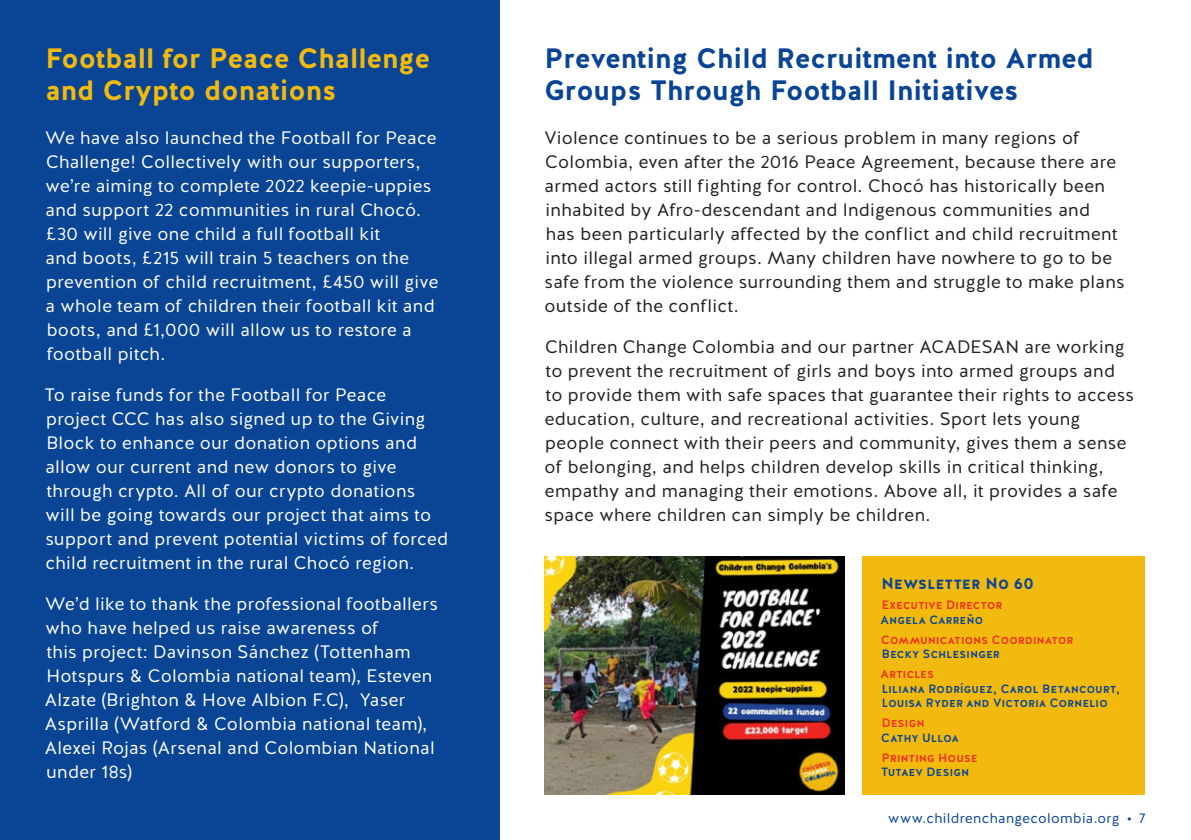
<style>
.page{position:relative;width:1191px;height:840px;background:#fff}
.page>*{position:absolute;margin:0;border:0;box-sizing:border-box;transform-origin:0 0}
.t1{font:700 28px/32px "Halis R";color:#094594}
.t2{font:700 28px/32px "Halis R";color:#f2b90f}
.t3{font:18px/24px "Halis R";letter-spacing:.015em;color:#fff}
.t4{font:18px/24px "Halis R";letter-spacing:.02em;color:#231f20}
.t5{font:600 16px "Halis R";letter-spacing:.025em;color:#094594}
.t6{font:14px "Halis R";letter-spacing:.025em;color:#094594}
.t7{font:12px/14.4px "Halis R S Medium";letter-spacing:.035em;color:#094594}
.t8{font:12px "Halis R S Medium";letter-spacing:.035em;color:#ee2e22}
</style>
<div class="page">
<div style="left:862px;top:556px;width:282px;height:238px;background:#f2b90f"></div>
<div style="left:0;top:0;width:499px;height:839px;background:#094594"></div>
<img style="left:544px;top:556px;width:300px;height:238px">
<h1 class="t2" style="left:45px;top:44px;width:386px">Football for Peace Challenge and Crypto donations</h1>
<p class="t3" style="left:45px;top:127px;width:394px">We have also launched the Football for Peace Challenge! Collectively with our supporters, we’re aiming to complete 2022 keepie-uppies and support 22 communities in rural Chocó. £30 will give one child a full football kit<br>and boots, £215 will train 5 teachers on the prevention of child recruitment, £450 will give a whole team of children their football kit and boots, and £1,000 will allow us to restore a football pitch.</p>
<p class="t3" style="left:44px;top:385px;width:405px">To raise funds for the Football for Peace project CCC has also signed up to the Giving Block to enhance our donation options and allow our current and new donors to give through crypto. All of our crypto donations<br>will be going towards our project that aims to support and prevent potential victims of forced child recruitment in the rural Chocó region.</p>
<p class="t3" style="left:45px;top:594px;width:394px">We’d like to thank the professional footballers who have helped us raise awareness of<br>this project: Davinson Sánchez (Tottenham Hotspurs &amp; Colombia national team), Esteven Alzate (Brighton &amp; Hove Albion F.C), Yaser Asprilla (Watford &amp; Colombia national team), Alexei Rojas (Arsenal and Colombian National under 18s)</p>
<h1 class="t1" style="left:544px;top:44px;width:551px">Preventing Child Recruitment into Armed<br>Groups Through Football Initiatives</h1>
<p class="t4" style="left:544px;top:128px;width:582px">Violence continues to be a serious problem in many regions of Colombia, even after the 2016 Peace Agreement, because there are armed actors still fighting for control. Chocó has historically been inhabited by Afro-descendant and Indigenous communities and<br>has been particularly affected by the conflict and child recruitment into illegal armed groups. Many children have nowhere to go to be safe from the violence surrounding them and struggle to make plans outside of the conflict.</p>
<p class="t4" style="left:544px;top:337px;width:591px">Children Change Colombia and our partner ACADESAN are working to prevent the recruitment of girls and boys into armed groups and to provide them with safe spaces that guarantee their rights to access education, culture, and recreational activities. Sport lets young people connect with their peers and community, gives them a sense of belonging, and helps children develop skills in critical thinking, empathy and managing their emotions. Above all, it provides a safe space where children can simply be children.</p>
<p class="t5" style="left:881px;top:574px;width:154px">Newsletter No 60</p>
<p class="t8" style="left:881px;top:598px;width:122px">Executive Director</p>
<p class="t7" style="left:880px;top:612px;width:104px">Angela Carreño</p>
<p class="t8" style="left:881px;top:633px;width:194px">Communications Coordinator</p>
<p class="t7" style="left:881px;top:646px;width:119px">Becky Schlesinger</p>
<p class="t8" style="left:880px;top:667px;width:55px">Articles</p>
<p class="t7" style="left:881px;top:681px;width:239px">Liliana Rodríguez, Carol Betancourt,<br>Louisa Ryder and Victoria Cornelio</p>
<p class="t8" style="left:881px;top:716px;width:44px">Design</p>
<p class="t7" style="left:881px;top:729px;width:79px">Cathy Ulloa</p>
<p class="t8" style="left:881px;top:751px;width:97px">Printing House</p>
<p class="t7" style="left:881px;top:764px;width:89px">Tutaev Design</p>
<p class="t6" style="left:888px;top:812px;width:259px">www.childrenchangecolombia.org • 7</p>
</div>
